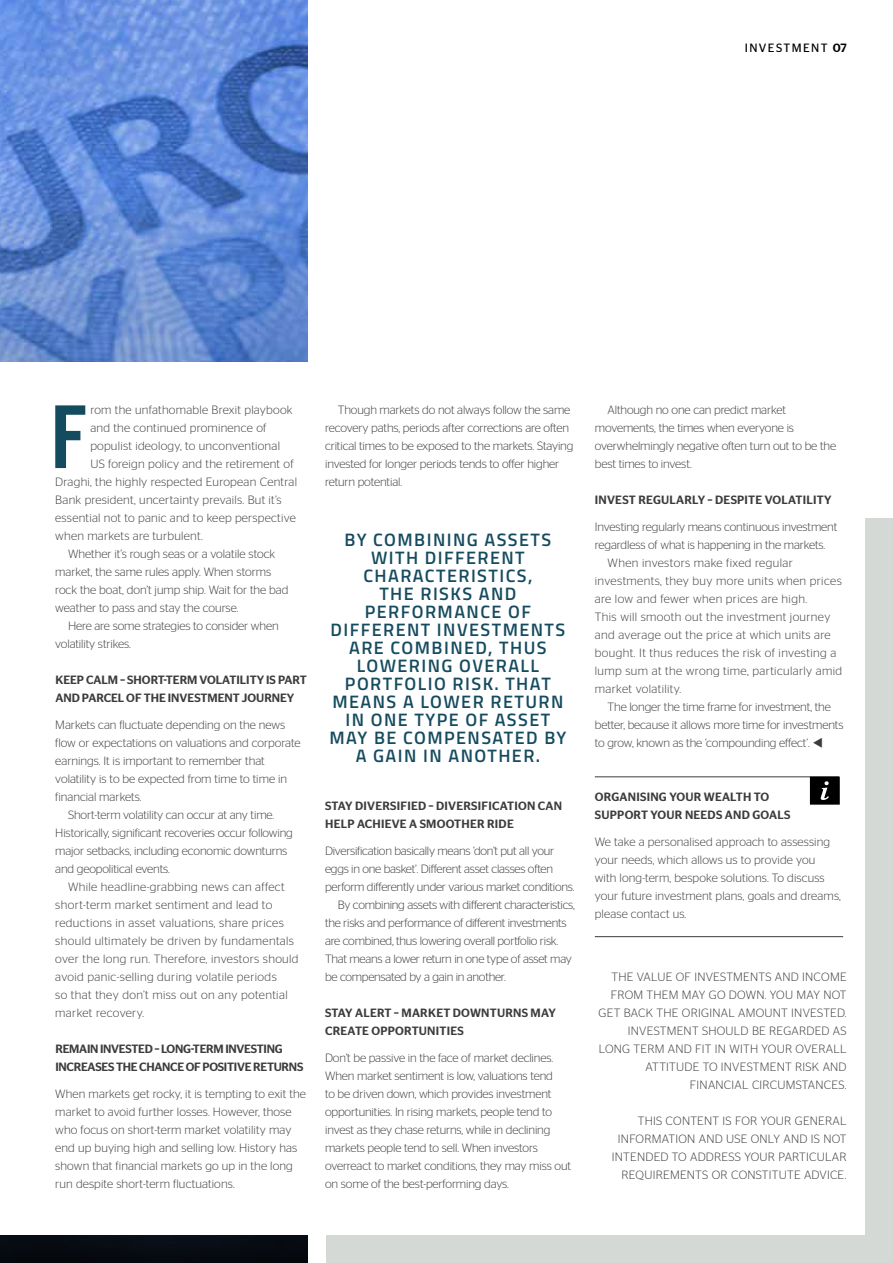
<style>
.page{position:relative;width:893px;height:1263px;background:#fff}
.page>*{position:absolute;margin:0;border:0;box-sizing:border-box;transform-origin:0 0}
.t1{font:86.85px "Trade Gothic Bold Cond Twenty";color:#154b5f}
.t2{font:600 18px/18px "Titillium";letter-spacing:.08em;color:#154b5f;text-align:center}
.t3{font:300 12px/18px "Stag Sans";color:#3c3c3b}
.t4{font:300 12px/18px "Stag Sans";letter-spacing:.02em;color:#3c3c3b;text-align:right}
.t5{font:300 12px "Stag Sans";letter-spacing:.03em;color:#3c3c3b}
.t6{font:300 12px "Stag Sans";letter-spacing:-.02em;color:#3c3c3b}
.t7{font:500 12px/18px "Stag Sans";letter-spacing:.005em;color:#3c3c3b}
.t8{font:500 12px/18px "Stag Sans";letter-spacing:-.02em;color:#3c3c3b}
.t9{font:12px "Stag Sans";letter-spacing:.12em;color:#000}
.s1{font-weight:500}
</style>
<div class="page">
<img style="left:0;top:0;width:307px;height:183px">
<svg style="left:0;top:183px;width:307px;height:1080px;background:#5577b6"></svg>
<div style="left:326px;top:519px;width:567px;height:744px;background:#d5d9d6"></div>
<div style="left:0;top:363px;width:864px;height:872px;background:#fff"></div>
<hr style="left:595px;top:776px;width:244px;height:1px;background:#3c3c3b">
<hr style="left:595px;top:936px;width:248px;height:1px;background:#3c3c3b">
<svg style="left:810px;top:777px;width:30px;height:28px"></svg>
<p class="t9" style="left:745px;top:41px;width:103px">INVESTMENT <span class="s1">07</span></p>
<h1 class="t1" style="left:50px;top:384px;width:40px">F</h1>
<p class="t4" style="left:90px;top:401px;width:204px">rom the unfathomable Brexit playbook</p>
<p class="t4" style="left:90px;top:419px;width:178px">and the continued prominence of</p>
<p class="t4" style="left:90px;top:437px;width:191px">populist ideology, to unconventional</p>
<p class="t4" style="left:90px;top:455px;width:205px">US foreign policy and the retirement of</p>
<p class="t4" style="left:55px;top:473px;width:243px">Draghi, the highly respected European Central</p>
<p class="t4" style="left:55px;top:491px;width:228px">Bank president, uncertainty prevails. But it’s</p>
<p class="t4" style="left:55px;top:509px;width:242px">essential not to panic and to keep perspective</p>
<p class="t4" style="left:55px;top:527px;width:149px">when markets are turbulent.</p>
<p class="t3" style="left:68px;top:545px;width:209px">Whether it’s rough seas or a volatile stock</p>
<p class="t3" style="left:55px;top:563px;width:217px">market, the same rules apply. When storms</p>
<p class="t3" style="left:55px;top:581px;width:235px">rock the boat, don’t jump ship. Wait for the bad</p>
<p class="t3" style="left:55px;top:599px;width:185px">weather to pass and stay the course.</p>
<p class="t3" style="left:68px;top:617px;width:212px">Here are some strategies to consider when</p>
<p class="t3" style="left:55px;top:635px;width:77px">volatility strikes.</p>
<p class="t7" style="left:55px;top:671px;width:253px">KEEP CALM – SHORT-TERM VOLATILITY IS PART<br>AND PARCEL OF THE INVESTMENT JOURNEY</p>
<p class="t3" style="left:55px;top:716px;width:231px">Markets can fluctuate depending on the news</p>
<p class="t3" style="left:55px;top:734px;width:247px">flow or expectations on valuations and corporate</p>
<p class="t3" style="left:55px;top:752px;width:211px">earnings. It is important to remember that</p>
<p class="t3" style="left:55px;top:770px;width:233px">volatility is to be expected from time to time in</p>
<p class="t3" style="left:55px;top:788px;width:88px">financial markets.</p>
<p class="t3" style="left:68px;top:806px;width:208px">Short-term volatility can occur at any time.</p>
<p class="t3" style="left:55px;top:824px;width:239px">Historically, significant recoveries occur following</p>
<p class="t3" style="left:55px;top:842px;width:234px">major setbacks, including economic downturns</p>
<p class="t3" style="left:55px;top:860px;width:116px">and geopolitical events.</p>
<p class="t5" style="left:68px;top:880px;width:218px">While headline-grabbing news can affect</p>
<p class="t5" style="left:55px;top:898px;width:219px">short-term market sentiment and lead to</p>
<p class="t5" style="left:55px;top:916px;width:230px">reductions in asset valuations, share prices</p>
<p class="t5" style="left:55px;top:934px;width:240px">should ultimately be driven by fundamentals</p>
<p class="t5" style="left:55px;top:952px;width:245px">over the long run. Therefore, investors should</p>
<p class="t5" style="left:55px;top:970px;width:223px">avoid panic-selling during volatile periods</p>
<p class="t5" style="left:55px;top:988px;width:234px">so that they don’t miss out on any potential</p>
<p class="t5" style="left:55px;top:1006px;width:91px">market recovery.</p>
<p class="t8" style="left:55px;top:1040px;width:250px">REMAIN INVESTED – LONG-TERM INVESTING<br>INCREASES THE CHANCE OF POSITIVE RETURNS</p>
<p class="t3" style="left:55px;top:1085px;width:252px">When markets get rocky, it is tempting to exit the market to avoid further losses. However, those who focus on short-term market volatility may end up buying high and selling low. History has shown that financial markets go up in the long run despite short-term fluctuations.</p>
<p class="t3" style="left:325px;top:401px;width:250px;text-indent:13px">Though markets do not always follow the same recovery paths, periods after corrections are often critical times to be exposed to the markets. Staying invested for longer periods tends to offer higher return potential.</p>
<p class="t2" style="left:329px;top:530px;width:238px">BY COMBINING ASSETS<br>WITH DIFFERENT<br>CHARACTERISTICS,<br>THE RISKS AND<br>PERFORMANCE OF<br>DIFFERENT INVESTMENTS<br>ARE COMBINED, THUS<br>LOWERING OVERALL<br>PORTFOLIO RISK. THAT<br>MEANS A LOWER RETURN<br>IN ONE TYPE OF ASSET<br>MAY BE COMPENSATED BY<br>A GAIN IN ANOTHER.</p>
<p class="t7" style="left:325px;top:797px;width:238px">STAY DIVERSIFIED – DIVERSIFICATION CAN<br>HELP ACHIEVE A SMOOTHER RIDE</p>
<p class="t6" style="left:325px;top:844px;width:231px">Diversification basically means ‘don’t put all your</p>
<p class="t6" style="left:325px;top:862px;width:229px">eggs in one basket’. Different asset classes often</p>
<p class="t6" style="left:325px;top:880px;width:251px">perform differently under various market conditions.</p>
<p class="t6" style="left:338px;top:898px;width:239px">By combining assets with different characteristics,</p>
<p class="t6" style="left:325px;top:916px;width:243px">the risks and performance of different investments</p>
<p class="t6" style="left:325px;top:934px;width:235px">are combined, thus lowering overall portfolio risk.</p>
<p class="t6" style="left:325px;top:952px;width:248px">That means a lower return in one type of asset may</p>
<p class="t6" style="left:325px;top:970px;width:182px">be compensated by a gain in another.</p>
<p class="t7" style="left:325px;top:1004px;width:232px">STAY ALERT – MARKET DOWNTURNS MAY<br>CREATE OPPORTUNITIES</p>
<p class="t3" style="left:325px;top:1049px;width:247px">Don’t be passive in the face of market declines.<br>When market sentiment is low, valuations tend<br>to be driven down, which provides investment opportunities. In rising markets, people tend to invest as they chase returns, while in declining markets people tend to sell. When investors overreact to market conditions, they may miss out on some of the best-performing days.</p>
<p class="t3" style="left:595px;top:401px;width:243px;text-indent:13px">Although no one can predict market movements, the times when everyone is overwhelmingly negative often turn out to be the best times to invest.</p>
<p class="t7" style="left:595px;top:491px;width:238px">INVEST REGULARLY – DESPITE VOLATILITY</p>
<p class="t3" style="left:595px;top:518px;width:244px">Investing regularly means continuous investment</p>
<p class="t3" style="left:595px;top:536px;width:232px">regardless of what is happening in the markets.</p>
<p class="t5" style="left:608px;top:556px;width:187px">When investors make fixed regular</p>
<p class="t5" style="left:595px;top:574px;width:248px">investments, they buy more units when prices</p>
<p class="t5" style="left:595px;top:592px;width:214px">are low and fewer when prices are high.</p>
<p class="t5" style="left:595px;top:610px;width:237px">This will smooth out the investment journey</p>
<p class="t5" style="left:595px;top:628px;width:237px">and average out the price at which units are</p>
<p class="t5" style="left:595px;top:646px;width:243px">bought. It thus reduces the risk of investing a</p>
<p class="t5" style="left:595px;top:664px;width:249px">lump sum at the wrong time, particularly amid</p>
<p class="t5" style="left:595px;top:682px;width:88px">market volatility.</p>
<p class="t3" style="left:608px;top:698px;width:225px">The longer the time frame for investment, the</p>
<p class="t3" style="left:595px;top:716px;width:250px">better, because it allows more time for investments</p>
<p class="t3" style="left:595px;top:734px;width:230px">to grow, known as the ‘compounding effect’. ▼</p>
<p class="t7" style="left:595px;top:788px;width:197px">ORGANISING YOUR WEALTH TO<br>SUPPORT YOUR NEEDS AND GOALS</p>
<p class="t3" style="left:595px;top:833px;width:248px">We take a personalised approach to assessing your needs, which allows us to provide you<br>with long-term, bespoke solutions. To discuss your future investment plans, goals and dreams, please contact us.</p>
<p class="t4" style="left:599px;top:968px;width:250px">THE VALUE OF INVESTMENTS AND INCOME FROM THEM MAY GO DOWN. YOU MAY NOT GET BACK THE ORIGINAL AMOUNT INVESTED.<br>INVESTMENT SHOULD BE REGARDED AS LONG TERM AND FIT IN WITH YOUR OVERALL ATTITUDE TO INVESTMENT RISK AND FINANCIAL CIRCUMSTANCES.</p>
<p class="t4" style="left:612px;top:1112px;width:236px">THIS CONTENT IS FOR YOUR GENERAL INFORMATION AND USE ONLY AND IS NOT INTENDED TO ADDRESS YOUR PARTICULAR REQUIREMENTS OR CONSTITUTE ADVICE.</p>
</div>
